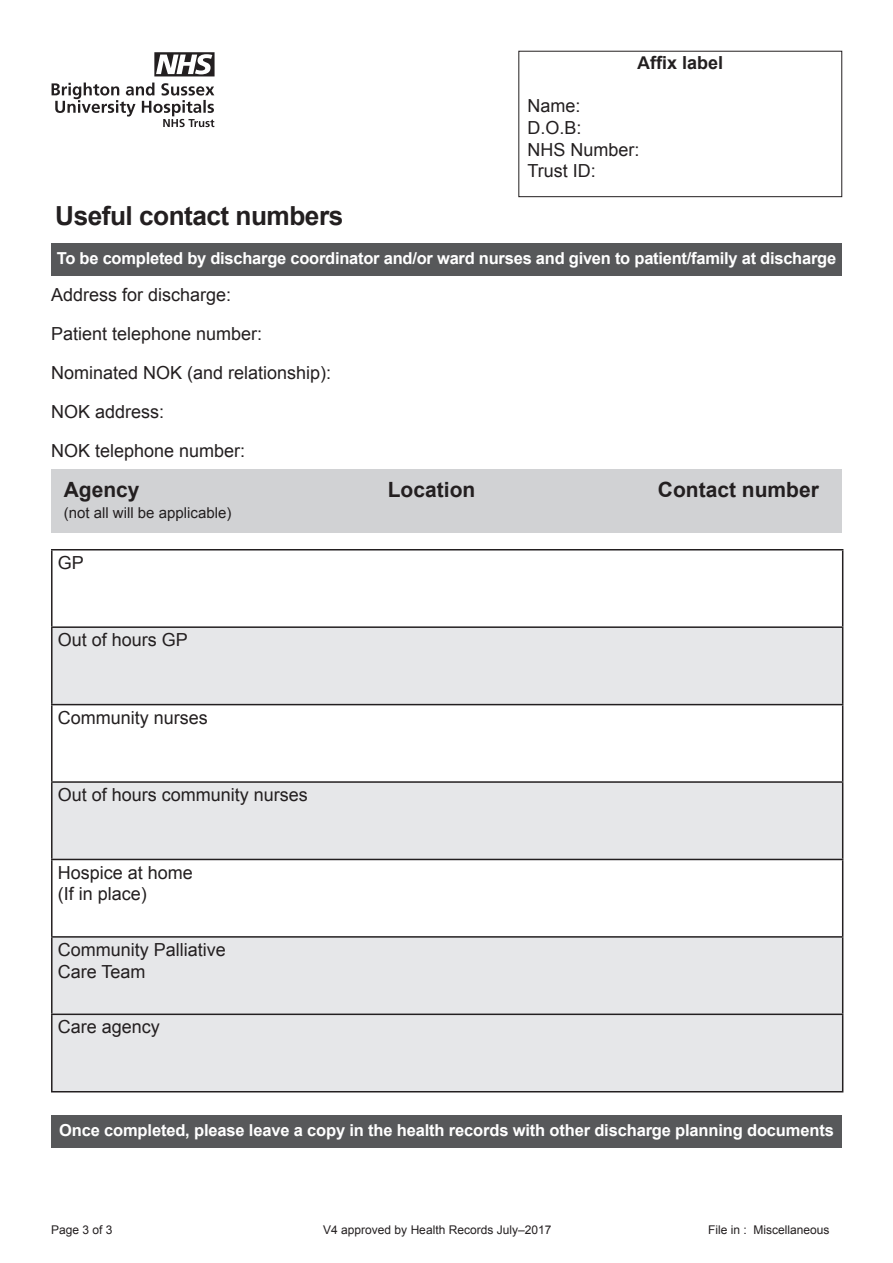
<style>
.page{position:relative;width:893px;height:1263px;background:#fff}
.page>*{position:absolute;margin:0;border:0;box-sizing:border-box;transform-origin:0 0}
.t1{font:700 26.25px "Arial";letter-spacing:-.02em;color:#231f20}
.t2{font:700 21px "Arial";color:#231f20}
.t3{font:18px "Arial";color:#231f20}
.t4{font:700 18px "Arial";color:#231f20}
.t5{font:700 16.5px "Arial";letter-spacing:-.015em;color:#fff}
.t6{font:15px "Arial";color:#231f20}
.t7{font:12px "Arial";color:#231f20}
.s1{font-family:"Frutiger"}
</style>
<div class="page">
<svg style="left:53px;top:628px;width:789px;height:463px;fill:#e6e7e9"></svg>
<hr style="left:51px;top:549px;width:792px;height:1px;background:#231f20">
<hr style="left:51px;top:550px;width:2px;height:76px;background:#231f20">
<hr style="left:842px;top:550px;width:1px;height:76px;background:#231f20">
<hr style="left:51px;top:626px;width:792px;height:2px;background:#231f20">
<hr style="left:51px;top:628px;width:2px;height:76px;background:#231f20">
<hr style="left:842px;top:628px;width:1px;height:76px;background:#231f20">
<hr style="left:51px;top:704px;width:792px;height:1px;background:#231f20">
<hr style="left:51px;top:705px;width:2px;height:76px;background:#231f20">
<hr style="left:842px;top:705px;width:1px;height:76px;background:#231f20">
<hr style="left:51px;top:781px;width:792px;height:2px;background:#231f20">
<hr style="left:51px;top:783px;width:2px;height:76px;background:#231f20">
<hr style="left:842px;top:783px;width:1px;height:76px;background:#231f20">
<hr style="left:51px;top:859px;width:792px;height:1px;background:#231f20">
<hr style="left:51px;top:860px;width:2px;height:76px;background:#231f20">
<hr style="left:842px;top:860px;width:1px;height:76px;background:#231f20">
<hr style="left:51px;top:936px;width:792px;height:2px;background:#231f20">
<hr style="left:51px;top:938px;width:2px;height:75px;background:#231f20">
<hr style="left:842px;top:938px;width:1px;height:75px;background:#231f20">
<hr style="left:51px;top:1013px;width:792px;height:2px;background:#231f20">
<hr style="left:51px;top:1015px;width:2px;height:76px;background:#231f20">
<hr style="left:842px;top:1015px;width:1px;height:76px;background:#231f20">
<hr style="left:51px;top:1091px;width:792px;height:1px;background:#231f20">
<div style="left:51px;top:469px;width:791px;height:64px;background:#d1d2d4"></div>
<div style="left:51px;top:243px;width:791px;height:33px;background:#57585a"></div>
<div style="left:51px;top:1115px;width:791px;height:33px;background:#57585a"></div>
<div style="left:519px;top:51px;width:323px;height:146px;border:1px solid #231f20"></div>
<svg style="left:52px;top:83px;width:162px;height:44px"></svg>
<svg style="left:154px;top:52px;width:61px;height:24px"></svg>
<p class="t4" style="left:637px;top:51px;width:88px"><span class="s1">A</span>ffix label</p>
<p class="t1" style="left:55px;top:198px;width:289px">Useful contact numbers</p>
<p class="t3" style="left:527px;top:94px;width:55px">Name:</p>
<p class="t3" style="left:527px;top:116px;width:56px">D.O.B:</p>
<p class="t3" style="left:527px;top:137px;width:114px">NHS Number:</p>
<p class="t3" style="left:527px;top:159px;width:70px">Trust ID:</p>
<p class="t5" style="left:57px;top:247px;width:781px">To be completed by discharge coordinator and/or ward nurses and given to patient/family at discharge</p>
<p class="t3" style="left:51px;top:282px;width:182px">Address for discharge:</p>
<p class="t3" style="left:51px;top:321px;width:213px">Patient telephone number:</p>
<p class="t3" style="left:51px;top:360px;width:282px">Nominated NOK (and relationship):</p>
<p class="t3" style="left:51px;top:399px;width:115px">NOK address:</p>
<p class="t3" style="left:51px;top:438px;width:196px">NOK telephone number:</p>
<p class="t2" style="left:64px;top:476px;width:77px">Agency</p>
<p class="t2" style="left:388px;top:476px;width:89px">Location</p>
<p class="t2" style="left:658px;top:476px;width:163px">Contact number</p>
<p class="t6" style="left:64px;top:503px;width:169px">(not all will be applicable)</p>
<p class="t3" style="left:58px;top:551px;width:28px">GP</p>
<p class="t3" style="left:58px;top:628px;width:132px">Out of hours GP</p>
<p class="t3" style="left:58px;top:706px;width:152px">Community nurses</p>
<p class="t3" style="left:58px;top:783px;width:252px">Out of hours community nurses</p>
<p class="t3" style="left:58px;top:860px;width:137px">Hospice at home</p>
<p class="t3" style="left:58px;top:882px;width:91px">(If in place)</p>
<p class="t3" style="left:58px;top:938px;width:170px">Community Palliative</p>
<p class="t3" style="left:58px;top:959px;width:89px">Care Team</p>
<p class="t3" style="left:58px;top:1015px;width:104px">Care agency</p>
<p class="t5" style="left:59px;top:1119px;width:776px">Once completed, please leave a copy in the health records with other discharge planning documents</p>
<p class="t7" style="left:51px;top:1222px;width:63px">Page 3 of 3</p>
<p class="t7" style="left:323px;top:1222px;width:230px">V4 approved by Health Records July–2017</p>
<p class="t7" style="left:708px;top:1222px;width:123px">File in : Miscellaneous</p>
</div>
